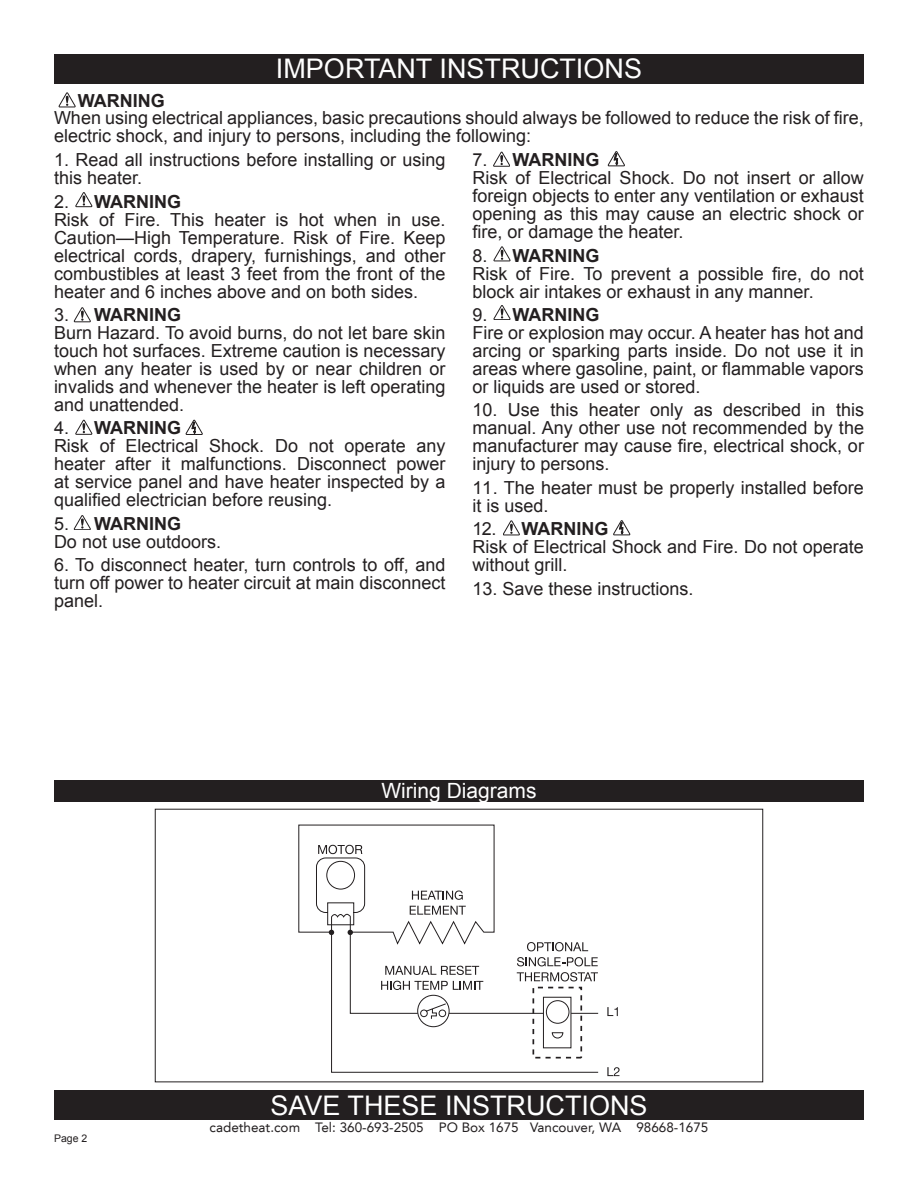
<style>
.page{position:relative;width:918px;height:1188px;background:#fff}
.page>*{position:absolute;margin:0;border:0;box-sizing:border-box;transform-origin:0 0}
.t1{font:27px "Arial";color:#fff}
.t2{font:21px "Arial";color:#fff}
.t3{font:18px/18px "Arial";color:#231f20;text-align:justify}
.t4{font:700 18px "Arial";color:#231f20}
.t5{font:13.5px "Avenir LT";color:#231f20}
.t6{font:10.5px "Arial";color:#231f20}
.s1{font-weight:400}
</style>
<div class="page">
<div style="left:54px;top:1090px;width:810px;height:30px;background:#231f20"></div>
<div style="left:54px;top:54px;width:810px;height:29px;background:#231f20"></div>
<div style="left:54px;top:780px;width:810px;height:21px;background:#231f20"></div>
<svg style="left:607px;top:1007px;width:11px;height:9px"></svg>
<svg style="left:607px;top:1067px;width:13px;height:9px"></svg>
<svg style="left:298px;top:825px;width:301px;height:248px"></svg>
<div style="left:155px;top:809px;width:608px;height:273px;border:1px solid #231f20"></div>
<svg style="left:59px;top:93px;width:16px;height:14px"></svg>
<svg style="left:75px;top:192px;width:17px;height:15px"></svg>
<svg style="left:74px;top:515px;width:17px;height:15px"></svg>
<svg style="left:75px;top:420px;width:17px;height:15px"></svg>
<svg style="left:494px;top:247px;width:16px;height:14px"></svg>
<svg style="left:74px;top:307px;width:17px;height:15px"></svg>
<svg style="left:493px;top:152px;width:17px;height:15px"></svg>
<svg style="left:186px;top:419px;width:16px;height:16px"></svg>
<svg style="left:608px;top:151px;width:17px;height:15px"></svg>
<svg style="left:613px;top:520px;width:17px;height:15px"></svg>
<svg style="left:494px;top:305px;width:16px;height:15px"></svg>
<svg style="left:503px;top:521px;width:17px;height:14px"></svg>
<p class="t1" style="left:276px;top:51px;width:368px">IMPORTANT INSTRUCTIONS</p>
<p class="t4" style="left:78px;top:89px;width:88px">WARNING</p>
<p class="t3" style="left:54px;top:108px;width:811px">When using electrical appliances, basic precautions should always be followed to reduce the risk of fire, electric shock, and injury to persons, including the following:</p>
<p class="t3" style="left:54px;top:151px;width:393px">1. Read all instructions before installing or using this heater.</p>
<p class="t4" style="left:54px;top:189px;width:129px"><span class="s1">2.</span> WARNING</p>
<p class="t3" style="left:54px;top:210px;width:393px">Risk of Fire. This heater is hot when in use.<br>Caution—High Temperature. Risk of Fire. Keep electrical cords, drapery, furnishings, and other combustibles at least 3 feet from the front of the heater and 6 inches above and on both sides.</p>
<p class="t4" style="left:54px;top:303px;width:129px"><span class="s1">3.</span> WARNING</p>
<p class="t3" style="left:54px;top:324px;width:393px">Burn Hazard. To avoid burns, do not let bare skin touch hot surfaces. Extreme caution is necessary when any heater is used by or near children or invalids and whenever the heater is left operating and unattended.</p>
<p class="t4" style="left:54px;top:416px;width:129px"><span class="s1">4.</span> WARNING</p>
<p class="t3" style="left:54px;top:437px;width:393px">Risk of Electrical Shock. Do not operate any heater after it malfunctions. Disconnect power at service panel and have heater inspected by a qualified electrician before reusing.</p>
<p class="t4" style="left:54px;top:511px;width:129px"><span class="s1">5.</span> WARNING</p>
<p class="t3" style="left:54px;top:533px;width:169px">Do not use outdoors.</p>
<p class="t3" style="left:54px;top:556px;width:393px">6. To disconnect heater, turn controls to off, and turn off power to heater circuit at main disconnect panel.</p>
<p class="t4" style="left:472px;top:148px;width:129px"><span class="s1">7.</span> WARNING</p>
<p class="t3" style="left:472px;top:169px;width:393px">Risk of Electrical Shock. Do not insert or allow foreign objects to enter any ventilation or exhaust opening as this may cause an electric shock or fire, or damage the heater.</p>
<p class="t4" style="left:472px;top:243px;width:129px"><span class="s1">8.</span> WARNING</p>
<p class="t3" style="left:472px;top:264px;width:393px">Risk of Fire. To prevent a possible fire, do not block air intakes or exhaust in any manner.</p>
<p class="t4" style="left:472px;top:303px;width:129px"><span class="s1">9.</span> WARNING</p>
<p class="t3" style="left:472px;top:324px;width:393px">Fire or explosion may occur. A heater has hot and arcing or sparking parts inside. Do not use it in areas where gasoline, paint, or flammable vapors or liquids are used or stored.</p>
<p class="t3" style="left:472px;top:401px;width:393px">10. Use this heater only as described in this manual. Any other use not recommended by the manufacturer may cause fire, electrical shock, or injury to persons.</p>
<p class="t3" style="left:472px;top:479px;width:393px">11. The heater must be properly installed before it is used.</p>
<p class="t4" style="left:472px;top:517px;width:137px"><span class="s1">12.</span> WARNING</p>
<p class="t3" style="left:472px;top:538px;width:393px">Risk of Electrical Shock and Fire. Do not operate without grill.</p>
<p class="t3" style="left:472px;top:579px;width:223px">13. Save these instructions.</p>
<p class="t6" style="left:54px;top:1131px;width:35px">Page 2</p>
<p class="t2" style="left:381px;top:777px;width:157px">Wiring Diagrams</p>
<p class="t1" style="left:270px;top:1087px;width:379px">SAVE THESE INSTRUCTIONS</p>
<p class="t5" style="left:210px;top:1120px;width:500px">cadetheat.com Tel: 360-693-2505 PO Box 1675 Vancouver, WA 98668-1675</p>
</div>
